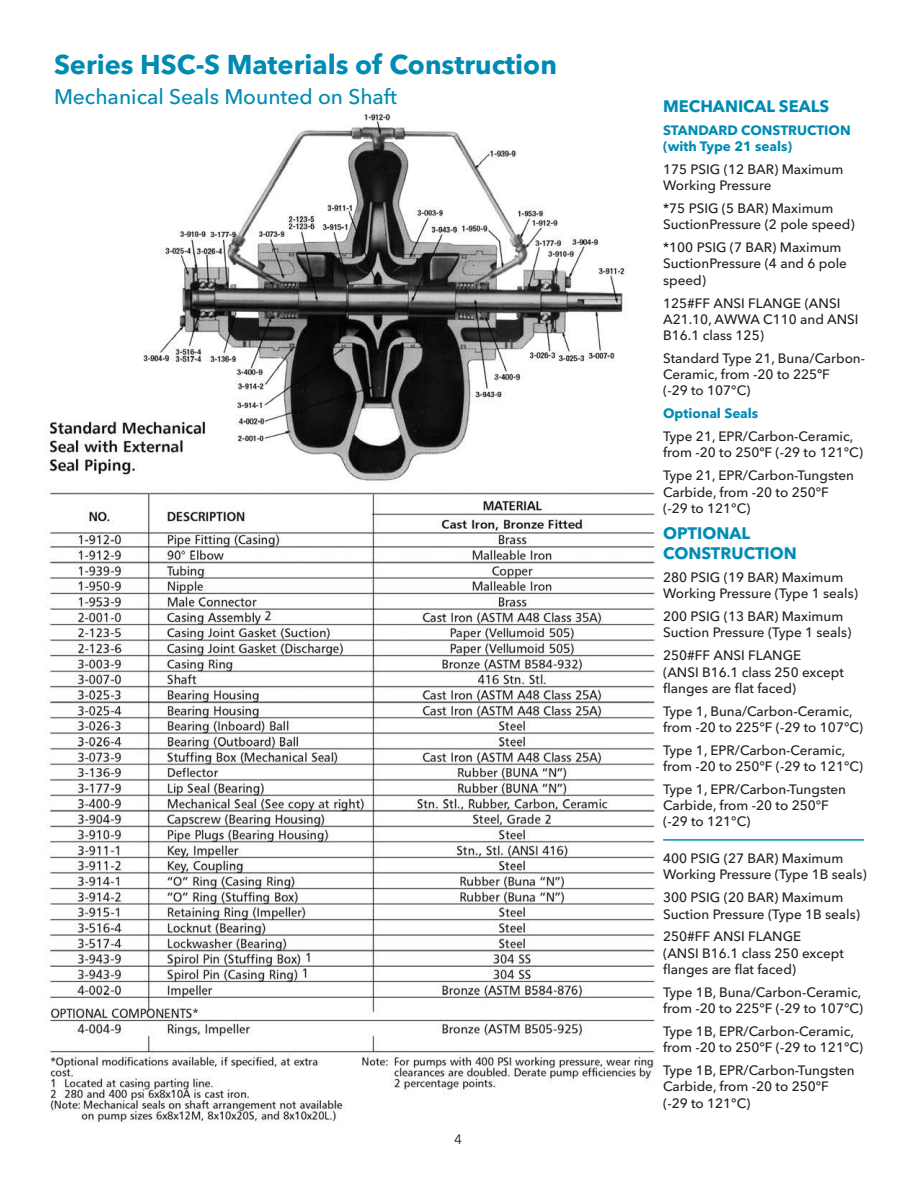
<style>
.page{position:relative;width:918px;height:1188px;background:#fff}
.page>*{position:absolute;margin:0;border:0;box-sizing:border-box;transform-origin:0 0}
.t1{font:700 27px "Avenir Next LT Pro";color:#008bb3}
.t2{font:500 21px "Avenir Next LT Pro";color:#008bb3}
.t3{font:700 16.5px/19.8px "Avenir Next LT Pro";color:#008bb3}
.t4{font:500 13.5px/16.2px "Avenir Next LT Pro";color:#231f20}
.t5{font:700 13.5px/16.2px "Avenir Next LT Pro";color:#008bb3}
.t6{font:13.5px "Avenir Next LT Pro";color:#231f20}
</style>
<div class="page">
<img style="left:46px;top:113px;width:610px;height:1010px">
<hr style="left:663px;top:839px;width:201px;height:2px;background:#008bb3">
<p class="t1" style="left:54px;top:48px;width:505px">Series HSC-S Materials of Construction</p>
<p class="t2" style="left:54px;top:84px;width:345px">Mechanical Seals Mounted on Shaft</p>
<p class="t6" style="left:454px;top:1131px;width:9px">4</p>
<p class="t3" style="left:663px;top:96px;width:168px">MECHANICAL SEALS</p>
<p class="t5" style="left:663px;top:122px;width:189px">STANDARD CONSTRUCTION (with Type 21 seals)</p>
<p class="t4" style="left:663px;top:161px;width:182px">175 PSIG (12 BAR) Maximum<br>Working Pressure</p>
<p class="t4" style="left:663px;top:200px;width:193px">*75 PSIG (5 BAR) Maximum<br>SuctionPressure (2 pole speed)</p>
<p class="t4" style="left:663px;top:239px;width:185px">*100 PSIG (7 BAR) Maximum<br>SuctionPressure (4 and 6 pole speed)</p>
<p class="t4" style="left:663px;top:295px;width:197px">125#FF ANSI FLANGE (ANSI<br>A21.10, AWWA C110 and ANSI<br>B16.1 class 125)</p>
<p class="t4" style="left:663px;top:350px;width:204px">Standard Type 21, Buna/Carbon-<br>Ceramic, from -20 to 225ºF<br>(-29 to 107°C)</p>
<p class="t5" style="left:663px;top:405px;width:97px">Optional Seals</p>
<p class="t4" style="left:663px;top:428px;width:201px">Type 21, EPR/Carbon-Ceramic, from -20 to 250ºF (-29 to 121°C)</p>
<p class="t4" style="left:663px;top:468px;width:192px">Type 21, EPR/Carbon-Tungsten<br>Carbide, from -20 to 250°F (-29 to 121°C)</p>
<p class="t3" style="left:663px;top:524px;width:135px">OPTIONAL<br>CONSTRUCTION</p>
<p class="t4" style="left:663px;top:569px;width:196px">280 PSIG (19 BAR) Maximum<br>Working Pressure (Type 1 seals)</p>
<p class="t4" style="left:663px;top:608px;width:190px">200 PSIG (13 BAR) Maximum<br>Suction Pressure (Type 1 seals)</p>
<p class="t4" style="left:663px;top:648px;width:182px">250#FF ANSI FLANGE<br>(ANSI B16.1 class 250 except flanges are flat faced)</p>
<p class="t4" style="left:663px;top:703px;width:202px">Type 1, Buna/Carbon-Ceramic, from -20 to 225°F (-29 to 107°C)</p>
<p class="t4" style="left:663px;top:742px;width:202px">Type 1, EPR/Carbon-Ceramic, from -20 to 250°F (-29 to 121°C)</p>
<p class="t4" style="left:663px;top:781px;width:184px">Type 1, EPR/Carbon-Tungsten<br>Carbide, from -20 to 250°F (-29 to 121°C)</p>
<p class="t4" style="left:663px;top:850px;width:205px">400 PSIG (27 BAR) Maximum<br>Working Pressure (Type 1B seals)</p>
<p class="t4" style="left:663px;top:889px;width:198px">300 PSIG (20 BAR) Maximum<br>Suction Pressure (Type 1B seals)</p>
<p class="t4" style="left:663px;top:929px;width:182px">250#FF ANSI FLANGE<br>(ANSI B16.1 class 250 except flanges are flat faced)</p>
<p class="t4" style="left:663px;top:984px;width:202px">Type 1B, Buna/Carbon-Ceramic, from -20 to 225°F (-29 to 107°C)</p>
<p class="t4" style="left:663px;top:1023px;width:202px">Type 1B, EPR/Carbon-Ceramic, from -20 to 250°F (-29 to 121°C)</p>
<p class="t4" style="left:663px;top:1062px;width:193px">Type 1B, EPR/Carbon-Tungsten<br>Carbide, from -20 to 250°F (-29 to 121°C)</p>
</div>
